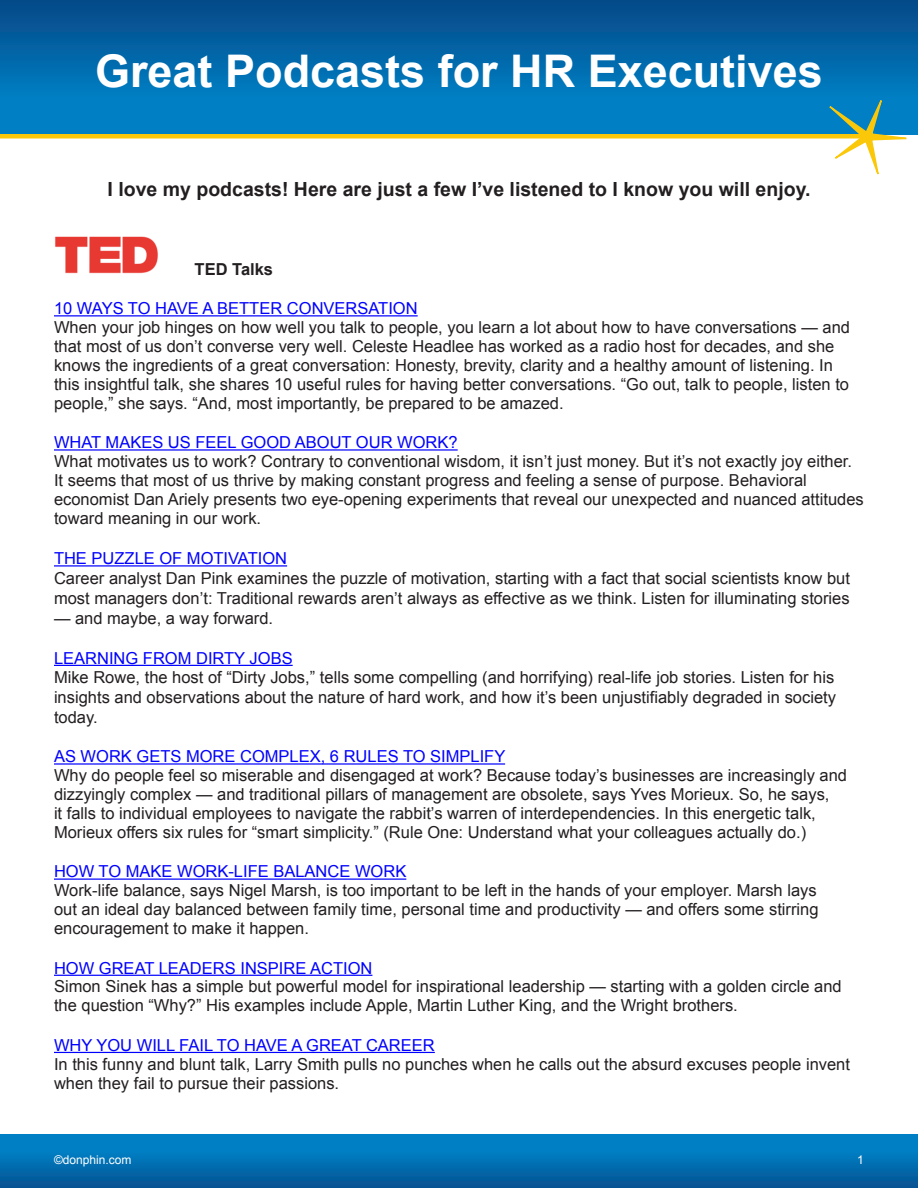
<style>
.page{position:relative;width:918px;height:1188px;background:#fff}
.page>*{position:absolute;margin:0;border:0;box-sizing:border-box;transform-origin:0 0}
.Normal_wrd_4{font:700 45px "Arial";color:#fff}
.Normal_wrd_4-2{font:700 19.5px "Arial";color:#231f20}
.Normal_wrd_4-3{font:16.5px/18.9px "Arial";color:#231f20}
.Heading_4{font:16.5px/19.8px "Arial";color:#231f20}
.talk-description{font:16.5px/19.8px "Arial";color:#231f20}
.Normal_wrd_4-4{font:700 16.5px "Arial";color:#231f20}
.t1{font:12px "Arial";color:#fff}
.s1{color:#00f}
</style>
<div class="page">
<div style="left:0;top:1134px;width:918px;height:54px;background:linear-gradient(to bottom,#008ad0,#055797)"></div>
<div style="left:0;top:0;width:918px;height:135px;background:linear-gradient(to bottom,#054c8a,#008ad0)"></div>
<div style="left:0;top:134px;width:868px;height:5px;background:#fbc809"></div>
<svg style="left:812px;top:83px;width:96px;height:92px"></svg>
<hr style="left:54px;top:315px;width:364px;height:1px;background:#00f">
<hr style="left:54px;top:449px;width:404px;height:2px;background:#00f">
<hr style="left:54px;top:565px;width:233px;height:2px;background:#00f">
<hr style="left:54px;top:665px;width:239px;height:1px;background:#00f">
<hr style="left:54px;top:763px;width:451px;height:2px;background:#00f">
<hr style="left:54px;top:879px;width:352px;height:1px;background:#00f">
<hr style="left:54px;top:975px;width:318px;height:1px;background:#00f">
<hr style="left:54px;top:1052px;width:381px;height:1px;background:#00f">
<img style="left:55px;top:236px;width:103px;height:38px">
<p class="Normal_wrd_4" style="left:95px;top:40px;width:729px">Great Podcasts for HR Executives</p>
<p class="Normal_wrd_4-2" style="left:108px;top:176px;width:704px">I love my podcasts! Here are just a few I’ve listened to I know you will enjoy.</p>
<p class="Normal_wrd_4-4" style="left:195px;top:258px;width:80px">TED Talks</p>
<p class="Normal_wrd_4-3" style="left:54px;top:299px;width:798px"><span class="s1">10 WAYS TO HAVE A BETTER CONVERSATION<br></span>When your job hinges on how well you talk to people, you learn a lot about how to have conversations — and that most of us don’t converse very well. Celeste Headlee has worked as a radio host for decades, and she knows the ingredients of a great conversation: Honesty, brevity, clarity and a healthy amount of listening. In this insightful talk, she shares 10 useful rules for having better conversations. “Go out, talk to people, listen to people,” she says. “And, most importantly, be prepared to be amazed.</p>
<p class="Normal_wrd_4-3" style="left:54px;top:433px;width:811px"><span class="s1">WHAT MAKES US FEEL GOOD ABOUT OUR WORK?<br></span>What motivates us to work? Contrary to conventional wisdom, it isn’t just money. But it’s not exactly joy either.<br>It seems that most of us thrive by making constant progress and feeling a sense of purpose. Behavioral economist Dan Ariely presents two eye-opening experiments that reveal our unexpected and nuanced attitudes toward meaning in our work.</p>
<p class="Heading_4" style="left:54px;top:548px;width:797px"><span class="s1">THE PUZZLE OF MOTIVATION<br></span>Career analyst Dan Pink examines the puzzle of motivation, starting with a fact that social scientists know but most managers don’t: Traditional rewards aren’t always as effective as we think. Listen for illuminating stories</p>
<p class="Heading_4" style="left:54px;top:608px;width:221px">— and maybe, a way forward.</p>
<p class="talk-description" style="left:54px;top:648px;width:784px"><span class="s1">LEARNING FROM DIRTY JOBS<br></span>Mike Rowe, the host of “Dirty Jobs,” tells some compelling (and horrifying) real-life job stories. Listen for his insights and observations about the nature of hard work, and how it’s been unjustifiably degraded in society today.</p>
<p class="Normal_wrd_4-3" style="left:54px;top:747px;width:795px"><span class="s1">AS WORK GETS MORE COMPLEX, 6 RULES TO SIMPLIFY<br></span>Why do people feel so miserable and disengaged at work? Because today’s businesses are increasingly and dizzyingly complex — and traditional pillars of management are obsolete, says Yves Morieux. So, he says,<br>it falls to individual employees to navigate the rabbit’s warren of interdependencies. In this energetic talk, Morieux offers six rules for “smart simplicity.” (Rule One: Understand what your colleagues actually do.)</p>
<p class="Normal_wrd_4-3" style="left:54px;top:862px;width:766px"><span class="s1">HOW TO MAKE WORK-LIFE BALANCE WORK<br></span>Work-life balance, says Nigel Marsh, is too important to be left in the hands of your employer. Marsh lays out an ideal day balanced between family time, personal time and productivity — and offers some stirring encouragement to make it happen.</p>
<p class="Normal_wrd_4-3" style="left:54px;top:958px;width:789px"><span class="s1">HOW GREAT LEADERS INSPIRE ACTION<br></span>Simon Sinek has a simple but powerful model for inspirational leadership — starting with a golden circle and the question “Why?” His examples include Apple, Martin Luther King, and the Wright brothers.</p>
<p class="Normal_wrd_4-3" style="left:54px;top:1035px;width:798px"><span class="s1">WHY YOU WILL FAIL TO HAVE A GREAT CAREER<br></span>In this funny and blunt talk, Larry Smith pulls no punches when he calls out the absurd excuses people invent when they fail to pursue their passions.</p>
<p class="t1" style="left:54px;top:1153px;width:79px">©donphin.com</p>
<p class="t1" style="left:857px;top:1154px;width:8px">1</p>
</div>
